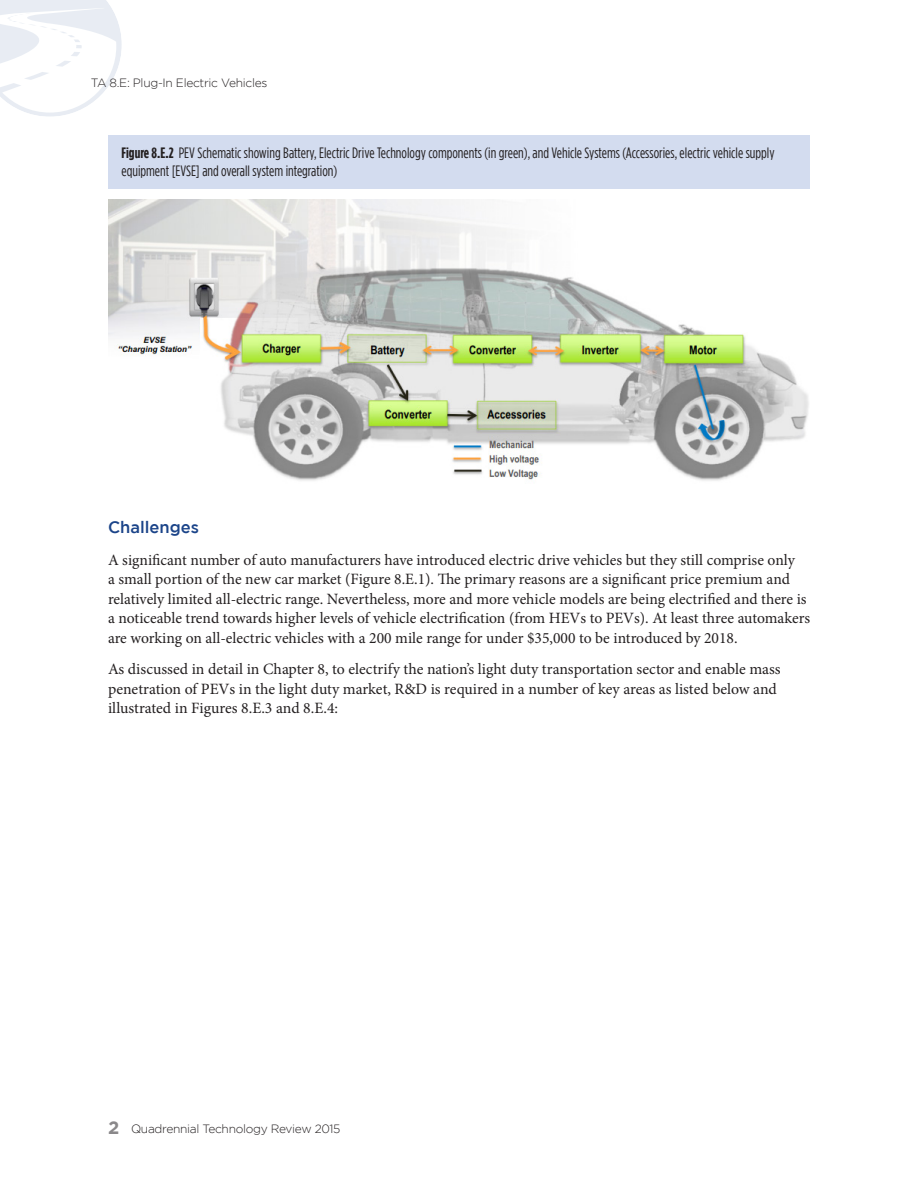
<style>
.page{position:relative;width:918px;height:1188px;background:#fff}
.page>*{position:absolute;margin:0;border:0;box-sizing:border-box;transform-origin:0 0}
.t1{font:500 16.5px "Gotham";color:#1b4489}
.t2{font:15.75px/19.5px "Minion Pro";color:#231f20}
.t3{font:15px/18px "Gotham Condensed";color:#231f20}
.t4{font:300 12px "Gotham";letter-spacing:-.025em;color:#231f20}
.s1{font-weight:700}
.s2{font-weight:700;font-size:18px;color:#8a888a}
</style>
<div class="page">
<svg style="left:0;top:0;width:122px;height:117px"></svg>
<div style="left:108px;top:135px;width:702px;height:54px;background:#d3dcef"></div>
<img style="left:108px;top:200px;width:701px;height:281px">
<p class="t4" style="left:91px;top:77px;width:178px">TA 8.E: Plug-In Electric Vehicles</p>
<p class="t3" style="left:122px;top:144px;width:655px"><span class="s1">Figure 8.E.2</span> PEV Schematic showing Battery, Electric Drive Technology components (in green), and Vehicle Systems (Accessories, electric vehicle supply equipment [EVSE] and overall system integration)</p>
<p class="t1" style="left:108px;top:517px;width:92px">Challenges</p>
<p class="t2" style="left:108px;top:550px;width:704px">A significant number of auto manufacturers have introduced electric drive vehicles but they still comprise only<br>a small portion of the new car market (Figure 8.E.1). The primary reasons are a significant price premium and relatively limited all-electric range. Nevertheless, more and more vehicle models are being electrified and there is a noticeable trend towards higher levels of vehicle electrification (from HEVs to PEVs). At least three automakers are working on all-electric vehicles with a 200 mile range for under $35,000 to be introduced by 2018.</p>
<p class="t2" style="left:108px;top:660px;width:674px">As discussed in detail in Chapter 8, to electrify the nation’s light duty transportation sector and enable mass penetration of PEVs in the light duty market, R&amp;D is required in a number of key areas as listed below and illustrated in Figures 8.E.3 and 8.E.4:</p>
<p class="t4" style="left:108px;top:1122px;width:234px"><span class="s2">2</span> Quadrennial Technology Review 2015</p>
</div>
